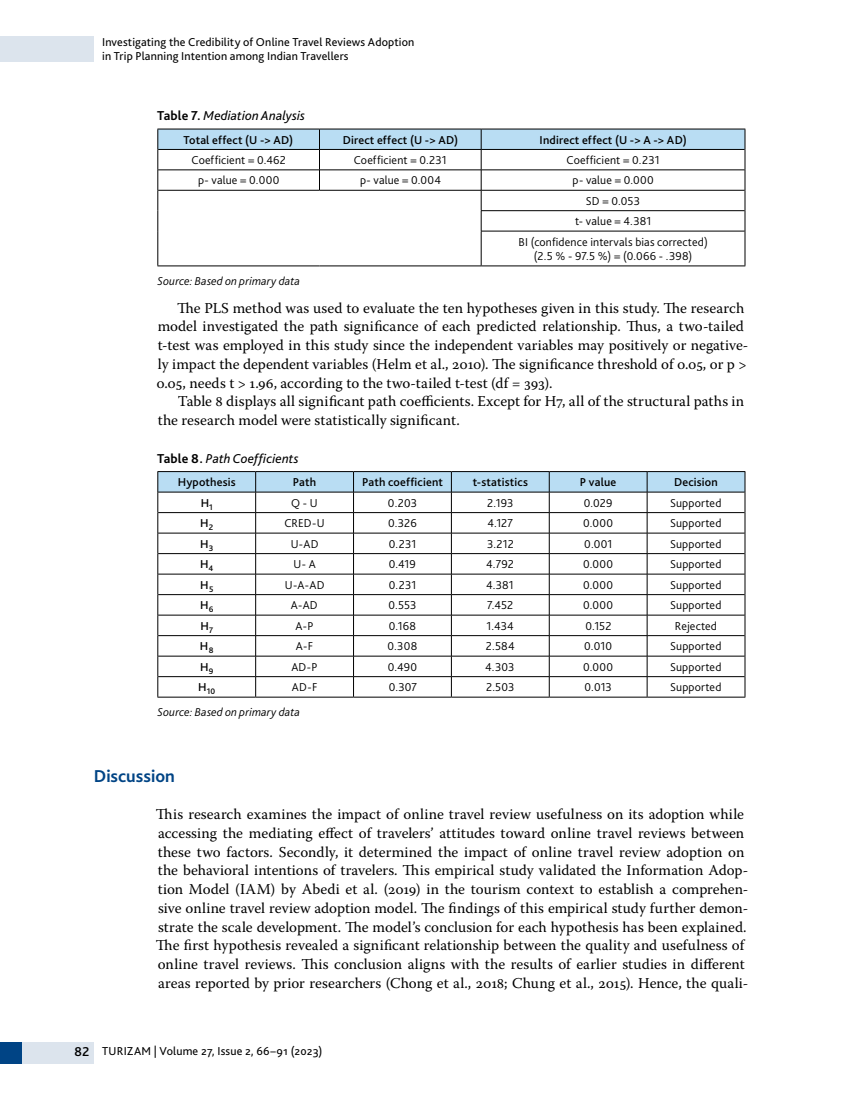
<style>
.page{position:relative;width:851px;height:1106px;background:#fff}
.page>*{position:absolute;margin:0;border:0;box-sizing:border-box;transform-origin:0 0}
.t1{font:700 18px "Bliss Pro";color:#004485}
.t2{font:15px/18.8px "Warnock Pro";letter-spacing:.005em;color:#000}
.t3{font:italic 13.5px "Bliss Pro";letter-spacing:.005em;color:#000}
.t4{font:300 12px/20.4px "Bliss Pro";letter-spacing:.015em;color:#000;text-align:center}
.t5{font:12px/14.4px "Bliss Pro";letter-spacing:.01em;color:#000}
.t6{font:500 12px "Bliss Pro";letter-spacing:.015em;color:#000}
.t7{font:italic 300 12px "Bliss Pro";letter-spacing:.015em;color:#000}
.t8{font:500 8.4px "Bliss Pro";color:#000}
.s1{font-weight:700;font-style:normal}
.s2{font-weight:500;font-size:13.5px}
</style>
<div class="page">
<div style="left:0;top:1042px;width:94px;height:21px;background:#dce4ed"></div>
<div style="left:0;top:36px;width:94px;height:26px;background:#dce4ed"></div>
<div style="left:0;top:1042px;width:21px;height:21px;background:#004485"></div>
<hr style="left:157px;top:231px;width:1px;height:34px;background:#000">
<hr style="left:744px;top:231px;width:1px;height:34px;background:#000">
<hr style="left:157px;top:265px;width:162px;height:1px;background:#000">
<hr style="left:319px;top:265px;width:162px;height:1px;background:#000">
<hr style="left:481px;top:265px;width:264px;height:1px;background:#000">
<svg style="left:157px;top:129px;width:588px;height:102px"></svg>
<hr style="left:481px;top:231px;width:263px;height:1px;background:#000">
<hr style="left:481px;top:231px;width:1px;height:34px;background:#000">
<hr style="left:157px;top:696px;width:98px;height:1px;background:#000">
<hr style="left:255px;top:696px;width:98px;height:1px;background:#000">
<hr style="left:353px;top:696px;width:98px;height:1px;background:#000">
<hr style="left:451px;top:696px;width:98px;height:1px;background:#000">
<hr style="left:549px;top:696px;width:98px;height:1px;background:#000">
<hr style="left:647px;top:696px;width:98px;height:1px;background:#000">
<svg style="left:157px;top:471px;width:588px;height:225px"></svg>
<p class="t5" style="left:102px;top:34px;width:314px">Investigating the Credibility of Online Travel Reviews Adoption in Trip Planning Intention among Indian Travellers</p>
<p class="t3" style="left:157px;top:107px;width:149px"><span class="s1">Table 7.</span> Mediation Analysis</p>
<p class="t6" style="left:183px;top:132px;width:111px">Total effect (U -&gt; AD)</p>
<p class="t6" style="left:343px;top:132px;width:117px">Direct effect (U -&gt; AD)</p>
<p class="t6" style="left:539px;top:132px;width:149px">Indirect effect (U -&gt; A -&gt; AD)</p>
<p class="t4" style="left:191px;top:149px;width:96px">Coefficient = 0.462</p>
<p class="t4" style="left:354px;top:149px;width:94px">Coefficient = 0.231</p>
<p class="t4" style="left:566px;top:149px;width:94px">Coefficient = 0.231</p>
<p class="t4" style="left:198px;top:170px;width:83px">p- value = 0.000</p>
<p class="t4" style="left:360px;top:170px;width:82px">p- value = 0.004</p>
<p class="t4" style="left:518px;top:170px;width:191px">p- value = 0.000<br>SD = 0.053<br>t- value = 4.381<br>BI (confidence intervals bias corrected)</p>
<p class="t4" style="left:534px;top:245px;width:160px">(2.5 % - 97.5 %) = (0.066 - .398)</p>
<p class="t7" style="left:157px;top:273px;width:144px">Source: Based on primary data</p>
<p class="t2" style="left:156px;top:298px;width:593px;text-indent:21px">The PLS method was used to evaluate the ten hypotheses given in this study. The research model investigated the path significance of each predicted relationship. Thus, a two-tailed t-test was employed in this study since the independent variables may positively or negative&shy;ly impact the dependent variables (Helm et al., 2010). The significance threshold of 0.05, or p &gt; 0.05, needs t &gt; 1.96, according to the two-tailed t-test (df = 393).</p>
<p class="t2" style="left:158px;top:392px;width:588px;text-indent:20px">Table 8 displays all significant path coefficients. Except for H7, all of the structural paths in the research model were statistically significant.</p>
<p class="t3" style="left:157px;top:450px;width:143px"><span class="s1">Table 8.</span> Path Coefficients</p>
<p class="t6" style="left:178px;top:474px;width:59px">Hypothesis</p>
<p class="t6" style="left:293px;top:474px;width:25px">Path</p>
<p class="t6" style="left:362px;top:474px;width:82px">Path coefficient</p>
<p class="t6" style="left:472px;top:474px;width:57px">t-statistics</p>
<p class="t6" style="left:580px;top:474px;width:38px">P value</p>
<p class="t6" style="left:674px;top:474px;width:45px">Decision</p>
<p class="t6" style="left:201px;top:495px;width:14px">H<sub>1</sub></p>
<p class="t4" style="left:291px;top:492px;width:28px">Q - U</p>
<p class="t4" style="left:388px;top:492px;width:31px">0.203</p>
<p class="t4" style="left:487px;top:492px;width:28px">2.193</p>
<p class="t4" style="left:583px;top:492px;width:30px">0.029</p>
<p class="t4" style="left:670px;top:492px;width:53px">Supported</p>
<p class="t6" style="left:200px;top:515px;width:15px">H<sub>2</sub></p>
<p class="t4" style="left:284px;top:512px;width:42px">CRED-U</p>
<p class="t4" style="left:388px;top:512px;width:30px">0.326</p>
<p class="t4" style="left:487px;top:512px;width:27px">4.127</p>
<p class="t4" style="left:583px;top:512px;width:32px">0.000</p>
<p class="t4" style="left:670px;top:512px;width:53px">Supported</p>
<p class="t6" style="left:200px;top:536px;width:15px">H<sub>3</sub></p>
<p class="t4" style="left:290px;top:533px;width:29px">U-AD</p>
<p class="t4" style="left:389px;top:533px;width:29px">0.231</p>
<p class="t4" style="left:487px;top:533px;width:28px">3.212</p>
<p class="t4" style="left:584px;top:533px;width:30px">0.001</p>
<p class="t4" style="left:670px;top:533px;width:53px">Supported</p>
<p class="t6" style="left:200px;top:556px;width:15px">H<sub>4</sub></p>
<p class="t4" style="left:293px;top:553px;width:24px">U- A</p>
<p class="t4" style="left:389px;top:553px;width:29px">0.419</p>
<p class="t4" style="left:486px;top:553px;width:29px">4.792</p>
<p class="t4" style="left:583px;top:553px;width:32px">0.000</p>
<p class="t4" style="left:670px;top:553px;width:53px">Supported</p>
<p class="t6" style="left:200px;top:577px;width:15px">H<sub>5</sub></p>
<p class="t4" style="left:285px;top:574px;width:41px">U-A-AD</p>
<p class="t4" style="left:389px;top:574px;width:29px">0.231</p>
<p class="t4" style="left:486px;top:574px;width:29px">4.381</p>
<p class="t4" style="left:583px;top:574px;width:32px">0.000</p>
<p class="t4" style="left:670px;top:574px;width:53px">Supported</p>
<p class="t6" style="left:200px;top:597px;width:15px">H<sub>6</sub></p>
<p class="t4" style="left:291px;top:594px;width:28px">A-AD</p>
<p class="t4" style="left:388px;top:594px;width:30px">0.553</p>
<p class="t4" style="left:487px;top:594px;width:28px">7.452</p>
<p class="t4" style="left:583px;top:594px;width:32px">0.000</p>
<p class="t4" style="left:670px;top:594px;width:53px">Supported</p>
<p class="t6" style="left:200px;top:618px;width:14px">H<sub>7</sub></p>
<p class="t4" style="left:295px;top:615px;width:19px">A-P</p>
<p class="t4" style="left:389px;top:615px;width:29px">0.168</p>
<p class="t4" style="left:486px;top:615px;width:29px">1.434</p>
<p class="t4" style="left:585px;top:615px;width:28px">0.152</p>
<p class="t4" style="left:674px;top:615px;width:44px">Rejected</p>
<p class="t6" style="left:200px;top:638px;width:15px">H<sub>8</sub></p>
<p class="t4" style="left:296px;top:635px;width:19px">A-F</p>
<p class="t4" style="left:387px;top:635px;width:31px">0.308</p>
<p class="t4" style="left:486px;top:635px;width:30px">2.584</p>
<p class="t4" style="left:584px;top:635px;width:29px">0.010</p>
<p class="t4" style="left:670px;top:635px;width:53px">Supported</p>
<p class="t6" style="left:200px;top:659px;width:15px">H<sub>9</sub></p>
<p class="t4" style="left:291px;top:656px;width:28px">AD-P</p>
<p class="t4" style="left:387px;top:656px;width:31px">0.490</p>
<p class="t4" style="left:485px;top:656px;width:31px">4.303</p>
<p class="t4" style="left:583px;top:656px;width:32px">0.000</p>
<p class="t4" style="left:670px;top:656px;width:53px">Supported</p>
<p class="t8" style="left:198px;top:686px;width:19px"><sup>H</sup>10</p>
<p class="t4" style="left:292px;top:676px;width:27px">AD-F</p>
<p class="t4" style="left:388px;top:676px;width:30px">0.307</p>
<p class="t4" style="left:486px;top:676px;width:30px">2.503</p>
<p class="t4" style="left:584px;top:676px;width:29px">0.013</p>
<p class="t4" style="left:670px;top:676px;width:53px">Supported</p>
<p class="t7" style="left:157px;top:704px;width:144px">Source: Based on primary data</p>
<p class="t1" style="left:94px;top:764px;width:83px">Discussion</p>
<p class="t2" style="left:156px;top:804px;width:594px">This research examines the impact of online travel review usefulness on its adoption while accessing the mediating effect of travelers’ attitudes toward online travel reviews between these two factors. Secondly, it determined the impact of online travel review adoption on the behavioral intentions of travelers. This empirical study validated the Information Adop&shy;tion Model (IAM) by Abedi et al. (2019) in the tourism context to establish a comprehen&shy;sive online travel review adoption model. The findings of this empirical study further demon&shy;strate the scale development. The model’s conclusion for each hypothesis has been explained.<br>The first hypothesis revealed a significant relationship between the quality and usefulness of online travel reviews. This conclusion aligns with the results of earlier studies in different areas reported by prior researchers (Chong et al., 2018; Chung et al., 2015). Hence, the quali-</p>
<p class="t5" style="left:75px;top:1043px;width:249px"><span class="s2">82</span> TURIZAM | Volume 27, Issue 2, 66–91 (2023)</p>
</div>
